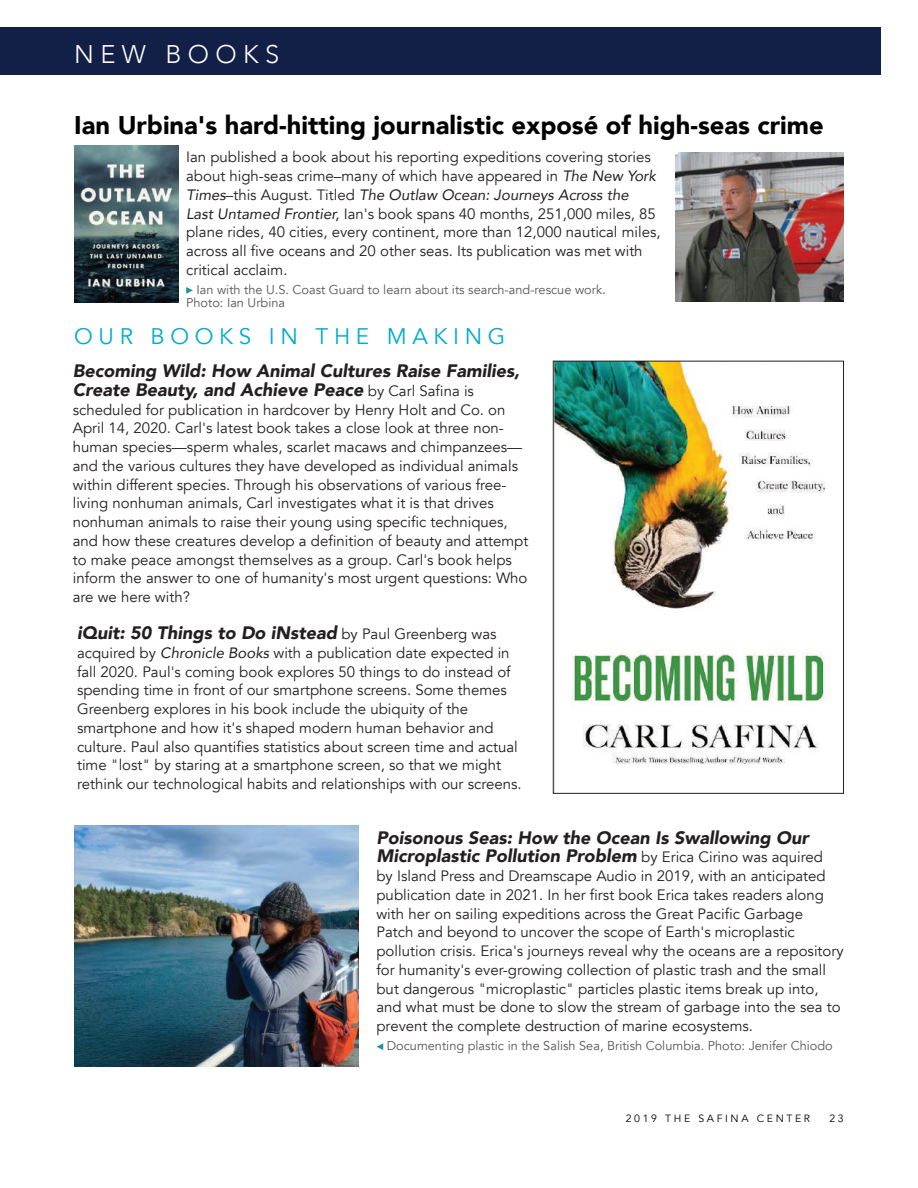
<style>
.page{position:relative;width:918px;height:1188px;background:#fff}
.page>*{position:absolute;margin:0;border:0;box-sizing:border-box;transform-origin:0 0}
.t1{font:900 25.5px "Avenir";color:#000}
.t2{font:300 25.5px "Avenir";letter-spacing:.25em;color:#fff}
.t3{font:22.5px "Avenir";letter-spacing:.25em;color:#00abcd}
.t4{font:italic 900 18px/18.8px "Avenir";color:#231f20}
.t5{font:15px/18.8px "Avenir";color:#231f20}
.t6{font:12.75px/13.5px "Avenir";color:#575659}
.t7{font:10.5px "Avenir";letter-spacing:.25em;color:#000}
.s1{font-style:italic}
.s2{font-weight:400;font-style:normal;font-size:15px}
</style>
<div class="page">
<div style="left:0;top:27px;width:881px;height:47px;background:#121f46"></div>
<img style="left:75px;top:145px;width:103px;height:157px">
<svg style="left:186px;top:287px;width:7px;height:7px"></svg>
<img style="left:675px;top:153px;width:169px;height:148px">
<img style="left:555px;top:363px;width:273px;height:402px">
<div style="left:553px;top:361px;width:291px;height:433px;border:1px solid #231f20"></div>
<img style="left:74px;top:826px;width:285px;height:241px">
<svg style="left:376px;top:1043px;width:7px;height:7px"></svg>
<h1 class="t2" style="left:74px;top:38px;width:207px">NEW BOOKS</h1>
<h1 class="t1" style="left:74px;top:108px;width:751px">Ian Urbina's hard-hitting journalistic exposé of high-seas crime</h1>
<p class="t5" style="left:186px;top:148px;width:476px">Ian published a book about his reporting expeditions covering stories about high-seas crime–many of which have appeared in <span class="s1">The New York Times</span>–this August. Titled <span class="s1">The Outlaw Ocean: Journeys Across the<br>Last Untamed Frontier,</span> Ian's book spans 40 months, 251,000 miles, 85 plane rides, 40 cities, every continent, more than 12,000 nautical miles, across all five oceans and 20 other seas. Its publication was met with critical acclaim.</p>
<p class="t6" style="left:186px;top:283px;width:421px;text-indent:10px">Ian with the U.S. Coast Guard to learn about its search-and-rescue work<span class="s1">.<br></span>Photo: Ian Urbina</p>
<h2 class="t3" style="left:74px;top:321px;width:433px">OUR BOOKS IN THE MAKING</h2>
<p class="t4" style="left:73px;top:362px;width:449px">Becoming Wild: How Animal Cultures Raise Families,<br>Create Beauty, and Achieve Peace <span class="s2">by Carl Safina is</span></p>
<p class="t5" style="left:73px;top:401px;width:457px">scheduled for publication in hardcover by Henry Holt and Co. on April 14, 2020. Carl's latest book takes a close look at three non&shy;human species—sperm whales, scarlet macaws and chimpanzees— and the various cultures they have developed as individual animals within different species. Through his observations of various free&shy;living nonhuman animals, Carl investigates what it is that drives nonhuman animals to raise their young using specific techniques, and how these creatures develop a definition of beauty and attempt to make peace amongst themselves as a group. Carl's book helps inform the answer to one of humanity's most urgent questions: Who are we here with?</p>
<p class="t4" style="left:77px;top:624px;width:421px">iQuit: 50 Things to Do iNstead <span class="s2">by Paul Greenberg was</span></p>
<p class="t5" style="left:77px;top:644px;width:446px">acquired by <span class="s1">Chronicle Books</span> with a publication date expected in fall 2020. Paul's coming book explores 50 things to do instead of spending time in front of our smartphone screens. Some themes Greenberg explores in his book include the ubiquity of the smartphone and how it's shaped modern human behavior and culture. Paul also quantifies statistics about screen time and actual time "lost" by staring at a smartphone screen, so that we might rethink our technological habits and relationships with our screens.</p>
<p class="t4" style="left:376px;top:829px;width:448px">Poisonous Seas: How the Ocean Is Swallowing Our<br>Microplastic Pollution Problem <span class="s2">by Erica Cirino was aquired</span></p>
<p class="t5" style="left:376px;top:867px;width:469px">by Island Press and Dreamscape Audio in 2019, with an anticipated publication date in 2021. In her first book Erica takes readers along with her on sailing expeditions across the Great Pacific Garbage Patch and beyond to uncover the scope of Earth's microplastic pollution crisis. Erica's journeys reveal why the oceans are a repository for humanity's ever-growing collection of plastic trash and the small but dangerous "microplastic" particles plastic items break up into, and what must be done to slow the stream of garbage into the sea to prevent the complete destruction of marine ecosystems.</p>
<p class="t6" style="left:387px;top:1039px;width:448px">Documenting plastic in the Salish Sea, British Columbia. Photo: Jenifer Chiodo</p>
<p class="t7" style="left:626px;top:1112px;width:186px">2019 THE SAFINA CENTER</p>
<p class="t7" style="left:829px;top:1112px;width:16px">23</p>
</div>
